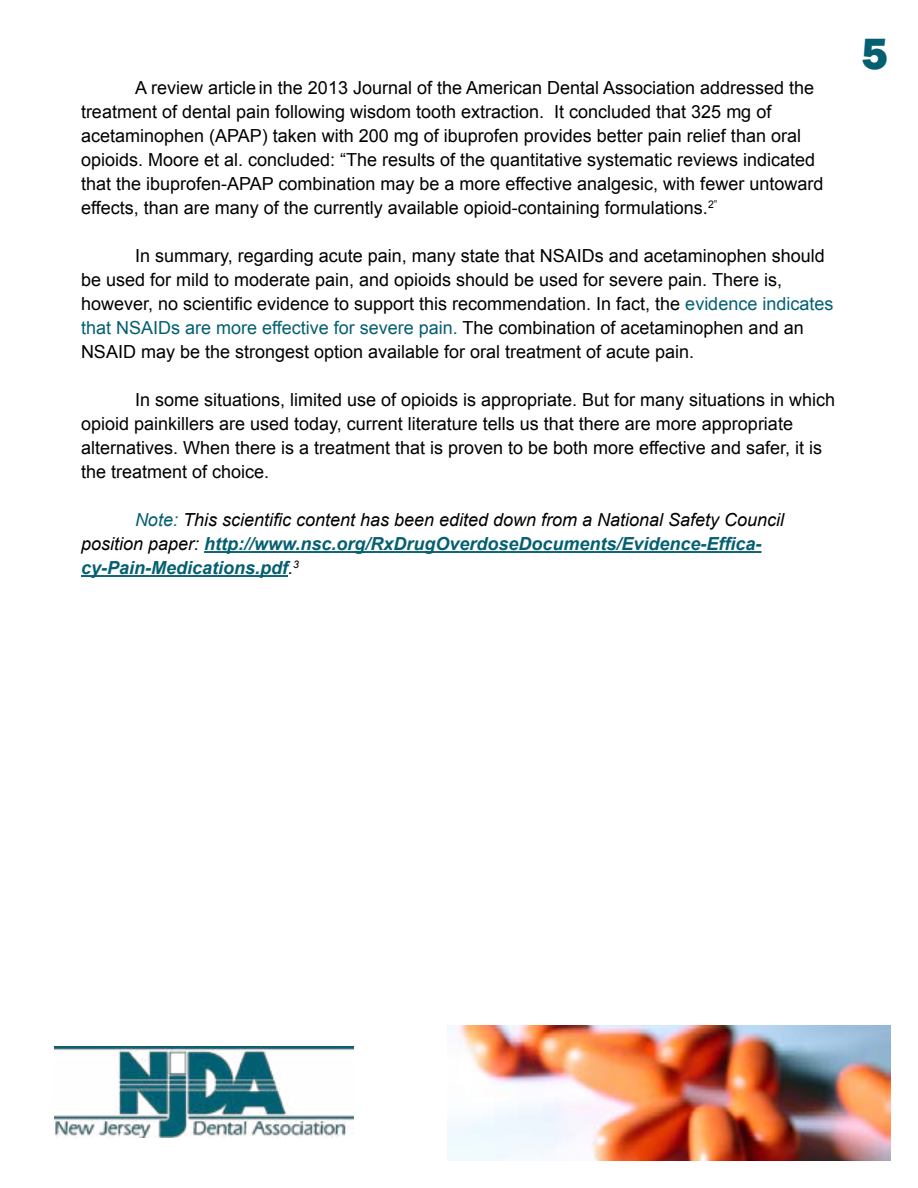
<style>
.page{position:relative;width:918px;height:1188px;background:#fff}
.page>*{position:absolute;margin:0;border:0;box-sizing:border-box;transform-origin:0 0}
.t1{font:800 45px "Franklin Gothic";color:#045f71}
.t2{font:18px/24px "Arial";color:#000}
.t3{font:italic 700 18px/24px "Arial";color:#045f71}
.t4{font:italic 18px "Arial";color:#000}
.s1{color:#045f71}
.s2{font-weight:400;color:#000}
</style>
<div class="page">
<img style="left:447px;top:1025px;width:444px;height:136px">
<img style="left:54px;top:1046px;width:300px;height:92px">
<hr style="left:204px;top:551px;width:558px;height:2px;background:#045f71">
<hr style="left:81px;top:575px;width:207px;height:2px;background:#045f71">
<p class="t2" style="left:81px;top:76px;width:735px;text-indent:54px">A review article in the 2013 Journal of the American Dental Association addressed the treatment of dental pain following wisdom tooth extraction. It concluded that 325 mg of</p>
<p class="t2" style="left:81px;top:124px;width:744px">acetaminophen (APAP) taken with 200 mg of ibuprofen provides better pain relief than oral opioids. Moore et al. concluded: “The results of the quantitative systematic reviews indicated that the ibuprofen-APAP combination may be a more effective analgesic, with fewer untoward effects, than are many of the currently available opioid-containing formulations.<sup>2”</sup></p>
<p class="t2" style="left:81px;top:244px;width:745px;text-indent:54px">In summary, regarding acute pain, many state that NSAIDs and acetaminophen should be used for mild to moderate pain, and opioids should be used for severe pain. There is,</p>
<p class="t2" style="left:81px;top:292px;width:754px">however, no scientific evidence to support this recommendation. In fact, the <span class="s1">evidence indicates that NSAIDs are more effective for severe pain.</span> The combination of acetaminophen and an</p>
<p class="t2" style="left:81px;top:340px;width:615px">NSAID may be the strongest option available for oral treatment of acute pain.</p>
<p class="t2" style="left:81px;top:388px;width:756px;text-indent:54px">In some situations, limited use of opioids is appropriate. But for many situations in which opioid painkillers are used today, current literature tells us that there are more appropriate alternatives. When there is a treatment that is proven to be both more effective and safer, it is the treatment of choice.</p>
<p class="t4" style="left:135px;top:508px;width:651px"><span class="s1">Note:</span> This scientific content has been edited down from a National Safety Council</p>
<p class="t3" style="left:81px;top:532px;width:682px"><span class="s2">position paper:</span> http://www.nsc.org/RxDrugOverdoseDocuments/Evidence-Effica&shy;cy-Pain-Medications.pdf<span class="s2">.</span><sup>3</sup></p>
<p class="t1" style="left:862px;top:25px;width:28px">5</p>
</div>
